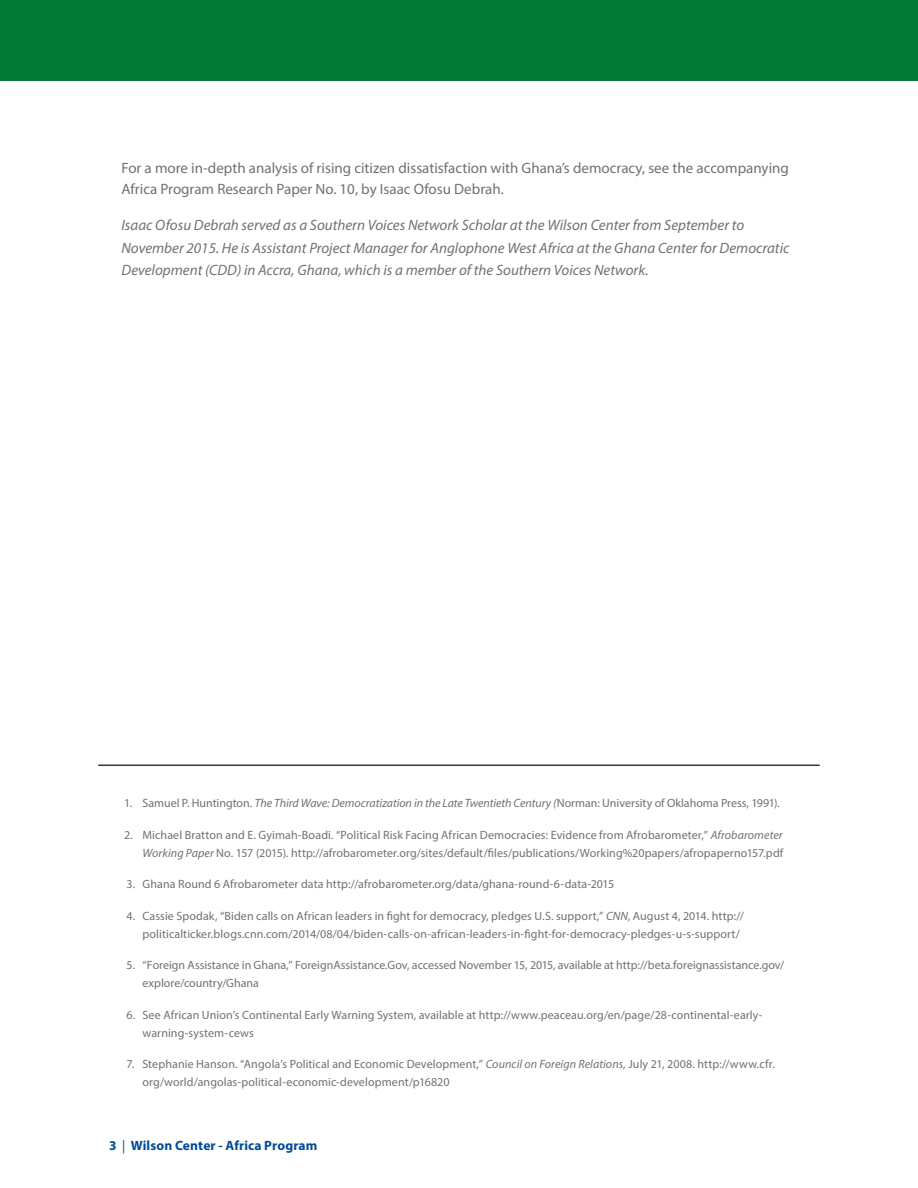
<style>
.page{position:relative;width:918px;height:1188px;background:#fff}
.page>*{position:absolute;margin:0;border:0;box-sizing:border-box;transform-origin:0 0}
.body_grey{font:italic 15px/22.5px "Myriad Pro";color:#717074}
.body_grey-2{font:15px/21px "Myriad Pro";color:#717074}
.t1{font:700 13.5px "Myriad Pro";letter-spacing:.01em;color:#004c97}
.footnote{font:12px/18px "Myriad Pro";letter-spacing:.005em;color:#717074}
.s1{font-style:italic}
.s2{font-weight:400}
</style>
<div class="page">
<div style="left:0;top:0;width:918px;height:80px;background:#007836"></div>
<hr style="left:98px;top:765px;width:722px;height:1px;background:#323640">
<p class="body_grey-2" style="left:122px;top:157px;width:669px">For a more in-depth analysis of rising citizen dissatisfaction with Ghana’s democracy, see the accompanying<br>Africa Program Research Paper No. 10, by Isaac Ofosu Debrah.</p>
<p class="body_grey" style="left:122px;top:214px;width:669px">Isaac Ofosu Debrah served as a Southern Voices Network Scholar at the Wilson Center from September to<br>November 2015. He is Assistant Project Manager for Anglophone West Africa at the Ghana Center for Democratic<br>Development (CDD) in Accra, Ghana, which is a member of the Southern Voices Network.</p>
<p class="footnote" style="left:124px;top:794px;width:657px">1. Samuel P. Huntington. <span class="s1">The Third Wave: Democratization in the Late Twentieth Century (</span>Norman: University of Oklahoma Press, 1991).</p>
<p class="footnote" style="left:124px;top:825px;width:661px;text-align:right">2. Michael Bratton and E. Gyimah-Boadi. “Political Risk Facing African Democracies: Evidence from Afrobarometer,” <span class="s1">Afrobarometer<br>Working Paper</span> No. 157 (2015). http://afrobarometer.org/sites/default/files/publications/Working%20papers/afropaperno157.pdf</p>
<p class="footnote" style="left:127px;top:875px;width:489px">3. Ghana Round 6 Afrobarometer data http://afrobarometer.org/data/ghana-round-6-data-2015</p>
<p class="footnote" style="left:142px;top:906px;width:603px;text-indent:-16px">4. Cassie Spodak, “Biden calls on African leaders in fight for democracy, pledges U.S. support,” <span class="s1">CNN</span>, August 4, 2014. http:// politicalticker.blogs.cnn.com/2014/08/04/biden-calls-on-african-leaders-in-fight-for-democracy-pledges-u-s-support/</p>
<p class="footnote" style="left:142px;top:956px;width:643px;text-indent:-16px">5. “Foreign Assistance in Ghana,” ForeignAssistance.Gov, accessed November 15, 2015, available at http://beta.foreignassistance.gov/ explore/country/Ghana</p>
<p class="footnote" style="left:142px;top:1005px;width:621px;text-indent:-16px">6. See African Union’s Continental Early Warning System, available at http://www.peaceau.org/en/page/28-continental-early&shy;warning-system-cews</p>
<p class="footnote" style="left:142px;top:1055px;width:634px;text-indent:-16px">7. Stephanie Hanson. “Angola’s Political and Economic Development,” <span class="s1">Council on Foreign Relations,</span> July 21, 2008. http://www.cfr. org/world/angolas-political-economic-development/p16820</p>
<p class="t1" style="left:109px;top:1136px;width:210px">3 <span class="s2">|</span> Wilson Center - Africa Program</p>
</div>
